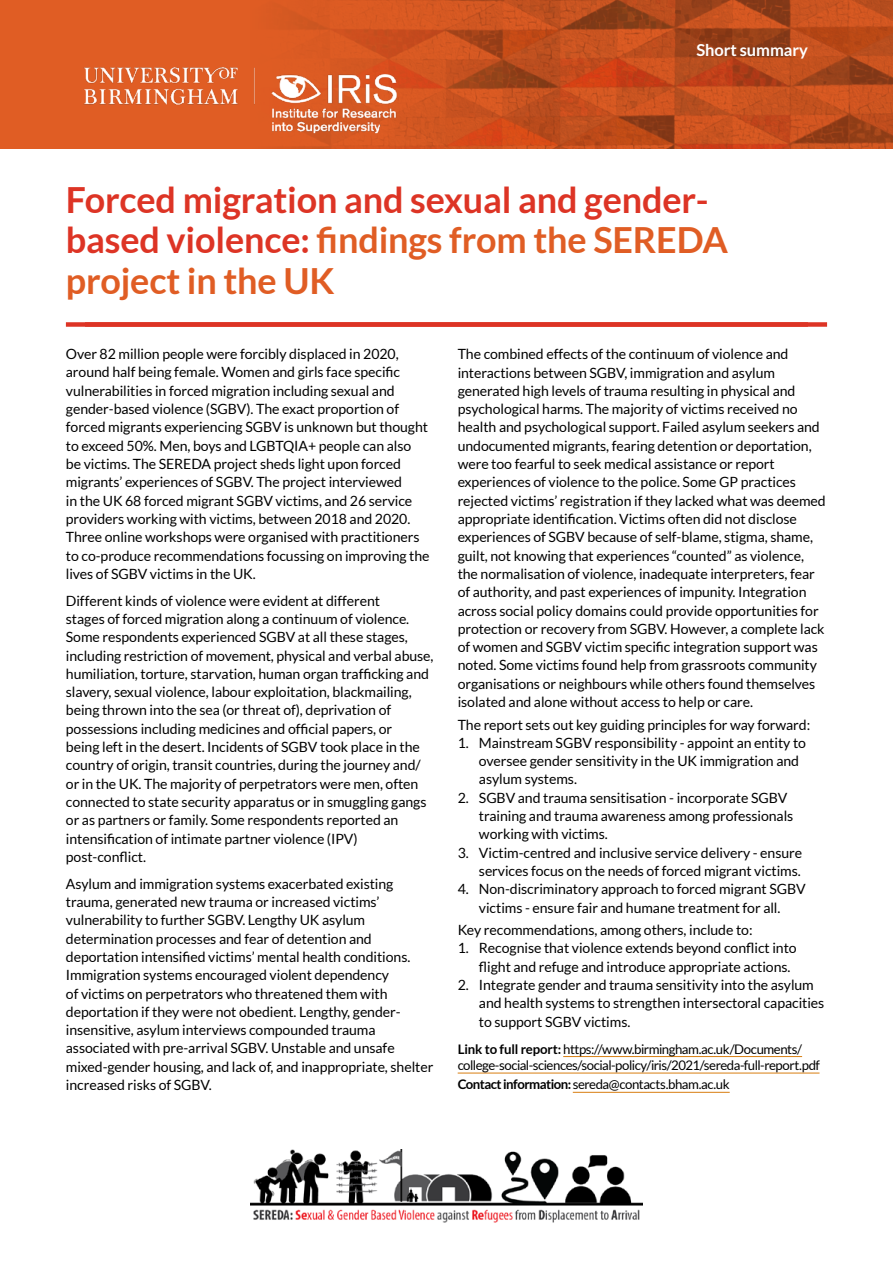
<style>
.page{position:relative;width:893px;height:1263px;background:#fff}
.page>*{position:absolute;margin:0;border:0;box-sizing:border-box;transform-origin:0 0}
.MAIN_HEAD{font:700 36px/40.5px "Lato";letter-spacing:-.005em;color:#dd3425}
.t1{font:700 16.5px "Lato";letter-spacing:-.005em;color:#fff}
.BODY{font:14.1px/18.3px "Lato";letter-spacing:-.005em;color:#000}
.BODY-2{font:13.2px/16.5px "Lato";letter-spacing:-.035em;color:#000}
.s1{color:#e05d24}
.s2{font-weight:700}
</style>
<div class="page">
<div style="left:0;top:0;width:893px;height:149px;background:#e05d24"></div>
<img style="left:280px;top:0;width:613px;height:149px">
<div style="left:66px;top:322px;width:761px;height:5px;background:#dd3425"></div>
<img style="left:83px;top:64px;width:327px;height:85px">
<img style="left:250px;top:1149px;width:393px;height:74px">
<hr style="left:563px;top:1056px;width:239px;height:1px;background:#d87e10">
<hr style="left:458px;top:1073px;width:361px;height:1px;background:#d87e10">
<hr style="left:573px;top:1092px;width:157px;height:1px;background:#d87e10">
<p class="t1" style="left:696px;top:40px;width:113px">Short summary</p>
<p class="MAIN_HEAD" style="left:66px;top:179px;width:664px">Forced migration and sexual and gender&shy;based violence: <span class="s1">findings from the SEREDA project in the UK</span></p>
<p class="BODY" style="left:66px;top:345px;width:365px">Over 82 million people were forcibly displaced in 2020, around half being female. Women and girls face specific vulnerabilities in forced migration including sexual and gender-based violence (SGBV). The exact proportion of forced migrants experiencing SGBV is unknown but thought to exceed 50%. Men, boys and LGBTQIA+ people can also be victims. The SEREDA project sheds light upon forced migrants’ experiences of SGBV. The project interviewed<br>in the UK 68 forced migrant SGBV victims, and 26 service providers working with victims, between 2018 and 2020.<br>Three online workshops were organised with practitioners to co-produce recommendations focussing on improving the lives of SGBV victims in the UK.</p>
<p class="BODY" style="left:66px;top:591px;width:369px">Different kinds of violence were evident at different<br>stages of forced migration along a continuum of violence.<br>Some respondents experienced SGBV at all these stages, including restriction of movement, physical and verbal abuse, humiliation, torture, starvation, human organ trafficking and slavery, sexual violence, labour exploitation, blackmailing, being thrown into the sea (or threat of), deprivation of possessions including medicines and official papers, or<br>being left in the desert. Incidents of SGBV took place in the country of origin, transit countries, during the journey and/ or in the UK. The majority of perpetrators were men, often connected to state security apparatus or in smuggling gangs or as partners or family. Some respondents reported an intensification of intimate partner violence (IPV) post-conflict.</p>
<p class="BODY" style="left:66px;top:874px;width:369px">Asylum and immigration systems exacerbated existing trauma, generated new trauma or increased victims’ vulnerability to further SGBV. Lengthy UK asylum determination processes and fear of detention and deportation intensified victims’ mental health conditions.<br>Immigration systems encouraged violent dependency<br>of victims on perpetrators who threatened them with deportation if they were not obedient. Lengthy, gender&shy;insensitive, asylum interviews compounded trauma associated with pre-arrival SGBV. Unstable and unsafe mixed-gender housing, and lack of, and inappropriate, shelter increased risks of SGBV.</p>
<p class="BODY" style="left:458px;top:345px;width:370px">The combined effects of the continuum of violence and interactions between SGBV, immigration and asylum generated high levels of trauma resulting in physical and psychological harms. The majority of victims received no health and psychological support. Failed asylum seekers and undocumented migrants, fearing detention or deportation, were too fearful to seek medical assistance or report experiences of violence to the police. Some GP practices rejected victims’ registration if they lacked what was deemed appropriate identification. Victims often did not disclose experiences of SGBV because of self-blame, stigma, shame, guilt, not knowing that experiences “counted” as violence, the normalisation of violence, inadequate interpreters, fear of authority, and past experiences of impunity. Integration across social policy domains could provide opportunities for protection or recovery from SGBV. However, a complete lack of women and SGBV victim specific integration support was noted. Some victims found help from grassroots community organisations or neighbours while others found themselves isolated and alone without access to help or care.</p>
<p class="BODY" style="left:458px;top:715px;width:354px">The report sets out key guiding principles for way forward:</p>
<p class="BODY" style="left:479px;top:733px;width:329px;text-indent:-21px">1. Mainstream SGBV responsibility - appoint an entity to oversee gender sensitivity in the UK immigration and asylum systems.</p>
<p class="BODY" style="left:479px;top:788px;width:316px;text-indent:-21px">2. SGBV and trauma sensitisation - incorporate SGBV training and trauma awareness among professionals working with victims.</p>
<p class="BODY" style="left:458px;top:843px;width:346px;text-align:right">3. Victim-centred and inclusive service delivery - ensure services focus on the needs of forced migrant victims.</p>
<p class="BODY" style="left:458px;top:880px;width:349px;text-align:center">4. Non-discriminatory approach to forced migrant SGBV victims - ensure fair and humane treatment for all.</p>
<p class="BODY" style="left:458px;top:921px;width:296px">Key recommendations, among others, include to:</p>
<p class="BODY" style="left:479px;top:939px;width:319px;text-indent:-21px">1. Recognise that violence extends beyond conflict into flight and refuge and introduce appropriate actions.</p>
<p class="BODY" style="left:479px;top:975px;width:347px;text-indent:-21px">2. Integrate gender and trauma sensitivity into the asylum and health systems to strengthen intersectoral capacities to support SGBV victims.</p>
<p class="BODY-2" style="left:458px;top:1040px;width:364px"><span class="s2">Link to full report:</span> https://www.birmingham.ac.uk/Documents/ college-social-sciences/social-policy/iris/2021/sereda-full-report.pdf</p>
<p class="BODY-2" style="left:458px;top:1076px;width:273px"><span class="s2">Contact information:</span> sereda@contacts.bham.ac.uk</p>
</div>
